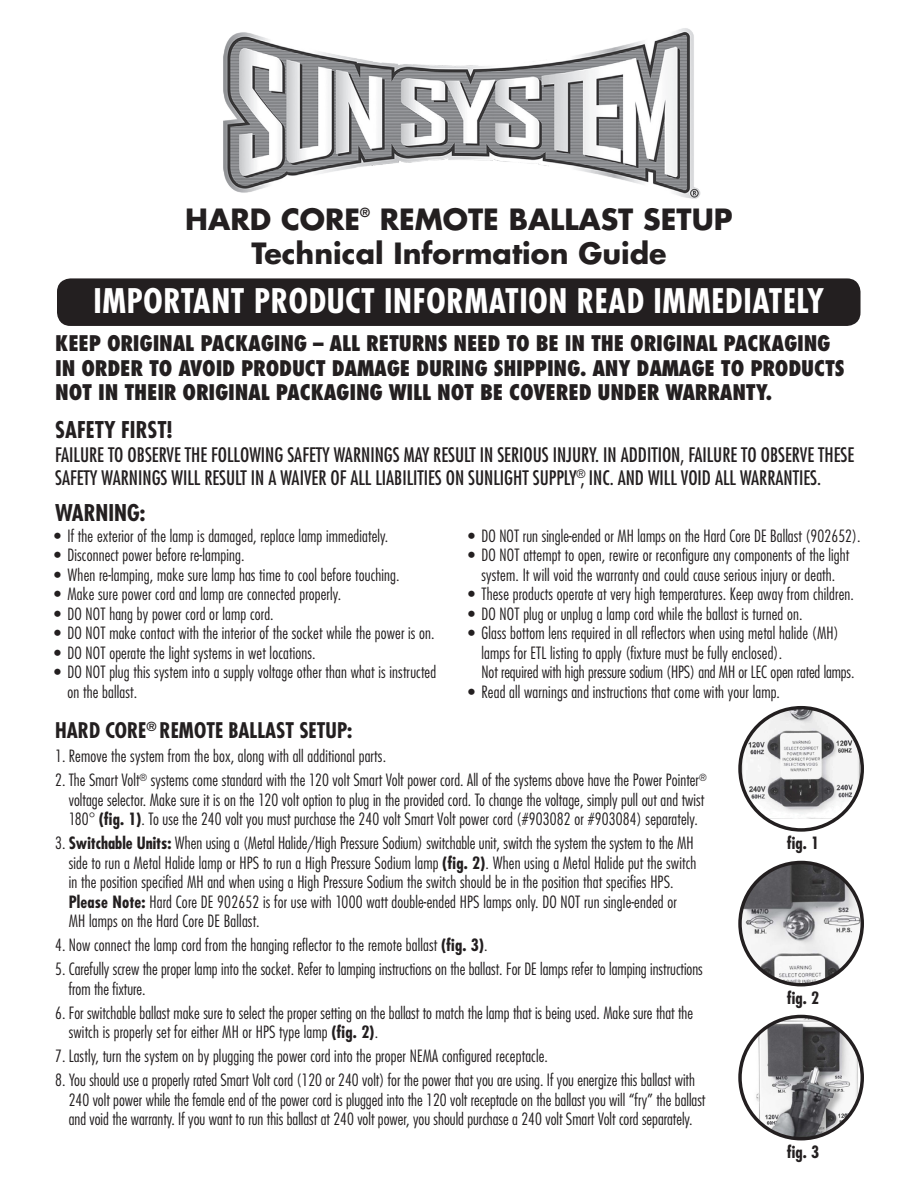
<style>
.page{position:relative;width:918px;height:1188px;background:#fff}
.page>*{position:absolute;margin:0;border:0;box-sizing:border-box;transform-origin:0 0}
.t1{font:700 condensed 33px "Futura Std";letter-spacing:.02em;color:#fff}
.t2{font:700 28.5px "Futura Std";color:#231f20}
.t3{font:700 condensed 22.5px "Futura Std";color:#231f20}
.t4{font:800 condensed 21px/24px "Futura Std";letter-spacing:-.01em;color:#231f20}
.t5{font:700 condensed 21px "Futura Std";color:#231f20}
.t6{font:condensed 19.5px "Futura Std";color:#231f20}
.t7{font:300 condensed 16.5px/19.5px "Futura Std";letter-spacing:.01em;color:#231f20}
.t8{font:700 condensed 16.5px "Futura Std";color:#231f20}
.t9{font:700 12.3px "Futura Std";color:#231f20}
.s1{font-weight:700}
</style>
<div class="page">
<div style="left:57px;top:278px;width:804px;height:48px;background:#231f20;border-radius:14px"></div>
<img style="left:223px;top:28px;width:478px;height:171px">
<img style="left:741px;top:708px;width:121px;height:111px">
<div style="left:738px;top:706px;width:126px;height:126px;border:3px solid #231f20;border-radius:50%"></div>
<img style="left:740px;top:1016px;width:122px;height:123px;border-radius:61px">
<div style="left:738px;top:1015px;width:126px;height:125px;border:3px solid #231f20;border-radius:50%"></div>
<img style="left:740px;top:862px;width:122px;height:123px;border-radius:61px">
<div style="left:738px;top:861px;width:126px;height:125px;border:3px solid #231f20;border-radius:50%"></div>
<p class="t2" style="left:185px;top:200px;width:176px">HARD CORE</p>
<p class="t9" style="left:360px;top:204px;width:11px">®</p>
<p class="t2" style="left:380px;top:200px;width:354px">REMOTE BALLAST SETUP</p>
<p class="t2" style="left:251px;top:235px;width:417px">Technical Information Guide</p>
<p class="t1" style="left:93px;top:280px;width:732px">IMPORTANT PRODUCT INFORMATION READ IMMEDIATELY</p>
<p class="t4" style="left:55px;top:331px;width:777px">KEEP ORIGINAL PACKAGING – ALL RETURNS NEED TO BE IN THE ORIGINAL PACKAGING</p>
<p class="t4" style="left:55px;top:356px;width:791px">IN ORDER TO AVOID PRODUCT DAMAGE DURING SHIPPING. ANY DAMAGE TO PRODUCTS<br>NOT IN THEIR ORIGINAL PACKAGING WILL NOT BE COVERED UNDER WARRANTY.</p>
<p class="t3" style="left:55px;top:416px;width:119px">SAFETY FIRST!</p>
<p class="t6" style="left:55px;top:443px;width:800px">FAILURE TO OBSERVE THE FOLLOWING SAFETY WARNINGS MAY RESULT IN SERIOUS INJURY. IN ADDITION, FAILURE TO OBSERVE THESE</p>
<p class="t6" style="left:55px;top:466px;width:767px">SAFETY WARNINGS WILL RESULT IN A WAIVER OF ALL LIABILITIES ON SUNLIGHT SUPPLY<sup>®</sup>, INC. AND WILL VOID ALL WARRANTIES.</p>
<p class="t3" style="left:55px;top:498px;width:92px">WARNING:</p>
<p class="t7" style="left:54px;top:526px;width:336px">• If the exterior of the lamp is damaged, replace lamp immediately.</p>
<p class="t7" style="left:54px;top:545px;width:192px">• Disconnect power before re-lamping.</p>
<p class="t7" style="left:54px;top:565px;width:347px">• When re-lamping, make sure lamp has time to cool before touching.</p>
<p class="t7" style="left:54px;top:584px;width:289px">• Make sure power cord and lamp are connected properly.</p>
<p class="t7" style="left:54px;top:604px;width:221px">• DO NOT hang by power cord or lamp cord.</p>
<p class="t7" style="left:54px;top:623px;width:382px">• DO NOT make contact with the interior of the socket while the power is on.</p>
<p class="t7" style="left:54px;top:643px;width:263px">• DO NOT operate the light systems in wet locations.</p>
<p class="t7" style="left:68px;top:662px;width:370px;text-indent:-14px">• DO NOT plug this system into a supply voltage other than what is instructed on the ballast.</p>
<p class="t7" style="left:468px;top:526px;width:394px">• DO NOT run single-ended or MH lamps on the Hard Core DE Ballast (902652).</p>
<p class="t7" style="left:468px;top:545px;width:383px;text-align:center">• DO NOT attempt to open, rewire or reconfigure any components of the light system. It will void the warranty and could cause serious injury or death.</p>
<p class="t7" style="left:468px;top:584px;width:388px">• These products operate at very high temperatures. Keep away from children.</p>
<p class="t7" style="left:468px;top:604px;width:336px">• DO NOT plug or unplug a lamp cord while the ballast is turned on.</p>
<p class="t7" style="left:482px;top:623px;width:359px;text-indent:-14px">• Glass bottom lens required in all reflectors when using metal halide (MH) lamps for ETL listing to apply (fixture must be fully enclosed).</p>
<p class="t7" style="left:481px;top:662px;width:375px">Not required with high pressure sodium (HPS) and MH or LEC open rated lamps.</p>
<p class="t7" style="left:468px;top:682px;width:314px">• Read all warnings and instructions that come with your lamp.</p>
<p class="t5" style="left:55px;top:717px;width:299px">HARD CORE<sup>®</sup> REMOTE BALLAST SETUP:</p>
<p class="t7" style="left:55px;top:746px;width:332px">1. Remove the system from the box, along with all additional parts.</p>
<p class="t7" style="left:69px;top:770px;width:640px;text-indent:-14px">2. The Smart Volt<sup>®</sup> systems come standard with the 120 volt Smart Volt power cord. All of the systems above have the Power Pointer<sup>® </sup>voltage selector. Make sure it is on the 120 volt option to plug in the provided cord. To change the voltage, simply pull out and twist<br>180° <span class="s1">(fig. 1)</span>. To use the 240 volt you must purchase the 240 volt Smart Volt power cord (#903082 or #903084) separately.</p>
<p class="t7" style="left:69px;top:833px;width:629px;text-indent:-14px">3. <span class="s1">Switchable Units:</span> When using a (Metal Halide/High Pressure Sodium) switchable unit, switch the system the system to the MH side to run a Metal Halide lamp or HPS to run a High Pressure Sodium lamp <span class="s1">(fig. 2)</span>. When using a Metal Halide put the switch in the position specified MH and when using a High Pressure Sodium the switch should be in the position that specifies HPS.<br><span class="s1">Please Note:</span> Hard Core DE 902652 is for use with 1000 watt double-ended HPS lamps only. DO NOT run single-ended or MH lamps on the Hard Core DE Ballast.</p>
<p class="t7" style="left:55px;top:935px;width:434px">4. Now connect the lamp cord from the hanging reflector to the remote ballast <span class="s1">(fig. 3)</span>.</p>
<p class="t7" style="left:69px;top:959px;width:636px;text-indent:-14px">5. Carefully screw the proper lamp into the socket. Refer to lamping instructions on the ballast. For DE lamps refer to lamping instructions from the fixture.</p>
<p class="t7" style="left:69px;top:1003px;width:626px;text-indent:-14px">6. For switchable ballast make sure to select the proper setting on the ballast to match the lamp that is being used. Make sure that the switch is properly set for either MH or HPS type lamp <span class="s1">(fig. 2)</span>.</p>
<p class="t7" style="left:55px;top:1046px;width:494px">7. Lastly, turn the system on by plugging the power cord into the proper NEMA configured receptacle.</p>
<p class="t7" style="left:69px;top:1070px;width:638px;text-indent:-14px">8. You should use a properly rated Smart Volt cord (120 or 240 volt) for the power that you are using. If you energize this ballast with<br>240 volt power while the female end of the power cord is plugged into the 120 volt receptacle on the ballast you will “fry” the ballast and void the warranty. If you want to run this ballast at 240 volt power, you should purchase a 240 volt Smart Volt cord separately.</p>
<p class="t8" style="left:787px;top:833px;width:34px">fig. 1</p>
<p class="t8" style="left:787px;top:988px;width:34px">fig. 2</p>
<p class="t8" style="left:787px;top:1142px;width:34px">fig. 3</p>
</div>
